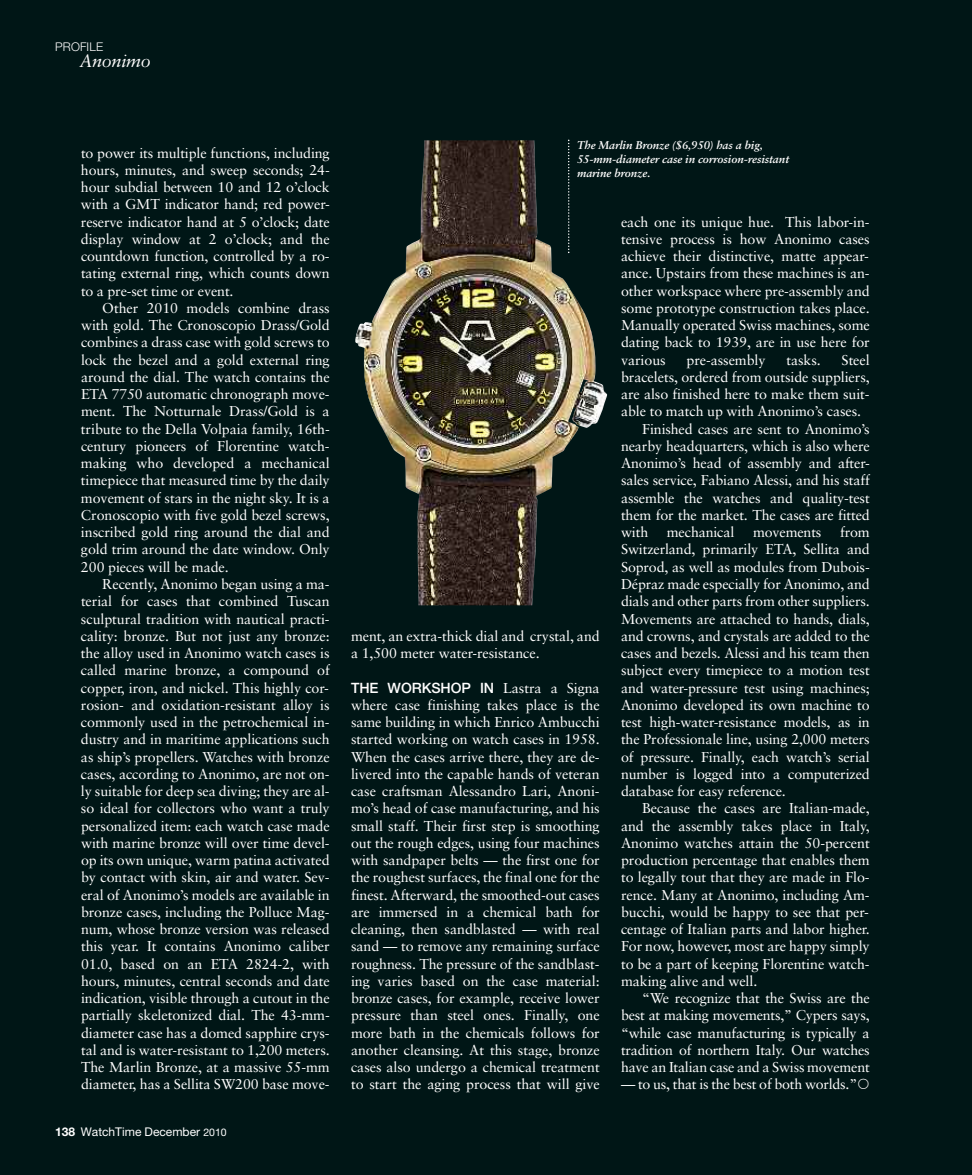
<style>
.page{position:relative;width:972px;height:1175px;background:#fff}
.page>*{position:absolute;margin:0;border:0;box-sizing:border-box;transform-origin:0 0}
.t1{font:italic 18px "Sabon";letter-spacing:-.015em;color:#fff}
.t2{font:14.25px/17.2px "Sabon";letter-spacing:-.005em;color:#fff;text-align:justify}
.t3{font:500 14.25px "Helvetica Neue LT Pro";letter-spacing:-.005em;color:#fff}
.t4{font:12px "Helvetica Neue LT Pro";color:#fff}
.t5{font:300 12px "Helvetica Neue LT Pro";letter-spacing:.01em;color:#fff}
.t6{font:italic 700 11.25px/14.2px "Sabon";letter-spacing:-.005em;color:#fff}
.s1{font-weight:700}
.s2{font-size:10.5px}
.s3{font-family:"Sabon";font-weight:400}
</style>
<div class="page">
<div style="left:0;top:0;width:972px;height:1174px;background:#001616"></div>
<img style="left:355px;top:140px;width:252px;height:465px">
<svg style="left:568px;top:140px;width:1px;height:113px"></svg>
<p class="t5" style="left:55px;top:43px;width:49px">PROFILE</p>
<p class="t1" style="left:79px;top:54px;width:73px">Anonimo</p>
<p class="t2" style="left:81px;top:146px;width:250px">to power its multiple functions, including hours, minutes, and sweep seconds; 24- hour subdial between 10 and 12 o’clock with a GMT indicator hand; red power&shy;reserve indicator hand at 5 o’clock; date display window at 2 o’clock; and the countdown function, controlled by a ro&shy;tating external ring, which counts down to a pre-set time or event.</p>
<p class="t2" style="left:81px;top:301px;width:250px;text-indent:21px">Other 2010 models combine drass with gold. The Cronoscopio Drass/Gold combines a drass case with gold screws to lock the bezel and a gold external ring around the dial. The watch contains the ETA 7750 automatic chronograph move&shy;ment. The Notturnale Drass/Gold is a tribute to the Della Volpaia family, 16th&shy;century pioneers of Florentine watch&shy;making who developed a mechanical timepiece that measured time by the daily movement of stars in the night sky. It is a Cronoscopio with five gold bezel screws, inscribed gold ring around the dial and gold trim around the date window. Only 200 pieces will be made.</p>
<p class="t2" style="left:81px;top:577px;width:250px;text-indent:21px">Recently, Anonimo began using a ma&shy;terial for cases that combined Tuscan sculptural tradition with nautical practi&shy;cality: bronze. But not just any bronze: the alloy used in Anonimo watch cases is called marine bronze, a compound of copper, iron, and nickel. This highly cor&shy;rosion- and oxidation-resistant alloy is commonly used in the petrochemical in&shy;dustry and in maritime applications such as ship’s propellers. Watches with bronze cases, according to Anonimo, are not on&shy;ly suitable for deep sea diving; they are al&shy;so ideal for collectors who want a truly personalized item: each watch case made with marine bronze will over time devel&shy;op its own unique, warm patina activated by contact with skin, air and water. Sev&shy;eral of Anonimo’s models are available in bronze cases, including the Polluce Mag&shy;num, whose bronze version was released this year. It contains Anonimo caliber 01.0, based on an ETA 2824-2, with hours, minutes, central seconds and date indication, visible through a cutout in the partially skeletonized dial. The 43-mm&shy;diameter case has a domed sapphire crys&shy;tal and is water-resistant to 1,200 meters.<br>The Marlin Bronze, at a massive 55-mm diameter, has a Sellita SW200 base move-</p>
<p class="t4" style="left:55px;top:1127px;width:173px"><span class="s1">138</span> WatchTime December <span class="s2">2010</span></p>
<p class="t6" style="left:577px;top:139px;width:214px">The Marlin Bronze ($6,950) has a big,<br>55-mm-diameter case in corrosion-resistant marine bronze.</p>
<p class="t2" style="left:351px;top:629px;width:250px">ment, an extra-thick dial and crystal, and a 1,500 meter water-resistance.</p>
<p class="t3" style="left:351px;top:682px;width:250px">THE WORKSHOP IN <span class="s3">Lastra a Signa</span></p>
<p class="t2" style="left:351px;top:698px;width:250px">where case finishing takes place is the same building in which Enrico Ambucchi started working on watch cases in 1958.<br>When the cases arrive there, they are de&shy;livered into the capable hands of veteran case craftsman Alessandro Lari, Anoni&shy;mo’s head of case manufacturing, and his small staff. Their first step is smoothing out the rough edges, using four machines with sandpaper belts — the first one for the roughest surfaces, the final one for the finest. Afterward, the smoothed-out cases are immersed in a chemical bath for cleaning, then sandblasted — with real sand — to remove any remaining surface roughness. The pressure of the sandblast&shy;ing varies based on the case material: bronze cases, for example, receive lower pressure than steel ones. Finally, one more bath in the chemicals follows for another cleansing. At this stage, bronze cases also undergo a chemical treatment to start the aging process that will give</p>
<p class="t2" style="left:621px;top:215px;width:250px">each one its unique hue. This labor-in&shy;tensive process is how Anonimo cases achieve their distinctive, matte appear&shy;ance. Upstairs from these machines is an&shy;other workspace where pre-assembly and some prototype construction takes place.<br>Manually operated Swiss machines, some dating back to 1939, are in use here for various</p>
<p class="t2" style="left:687px;top:353px;width:81px">pre-assembly</p>
<p class="t2" style="left:786px;top:353px;width:36px">tasks.</p>
<p class="t2" style="left:842px;top:353px;width:30px">Steel</p>
<p class="t2" style="left:621px;top:370px;width:250px">bracelets, ordered from outside suppliers,</p>
<p class="t2" style="left:621px;top:387px;width:250px">are also finished here to make them suit-</p>
<p class="t2" style="left:621px;top:404px;width:242px">able to match up with Anonimo’s cases.</p>
<p class="t2" style="left:642px;top:422px;width:229px">Finished cases are sent to Anonimo’s</p>
<p class="t2" style="left:621px;top:439px;width:250px">nearby headquarters, which is also where</p>
<p class="t2" style="left:621px;top:456px;width:250px">Anonimo’s head of assembly and after-</p>
<p class="t2" style="left:621px;top:473px;width:250px">sales service, Fabiano Alessi, and his staff</p>
<p class="t2" style="left:621px;top:491px;width:250px">assemble the watches and quality-test</p>
<p class="t2" style="left:621px;top:508px;width:250px">them for the market. The cases are fitted</p>
<p class="t2" style="left:621px;top:525px;width:29px">with</p>
<p class="t2" style="left:667px;top:525px;width:69px">mechanical</p>
<p class="t2" style="left:753px;top:525px;width:70px">movements</p>
<p class="t2" style="left:621px;top:525px;width:250px;text-indent:219px">from Switzerland, primarily ETA, Sellita and Soprod, as well as modules from Dubois-Dépraz made especially for Anonimo, and dials and other parts from other suppliers.<br>Movements are attached to hands, dials, and crowns, and crystals are added to the cases and bezels. Alessi and his team then subject every timepiece to a motion test and water-pressure test using machines; Anonimo developed its own machine to test high-water-resistance models, as in the Professionale line, using 2,000 meters of pressure. Finally, each watch’s serial number is logged into a computerized database for easy reference.</p>
<p class="t2" style="left:621px;top:801px;width:250px;text-indent:21px">Because the cases are Italian-made, and the assembly takes place in Italy, Anonimo watches attain the 50-percent production percentage that enables them to legally tout that they are made in Flo&shy;rence. Many at Anonimo, including Am&shy;bucchi, would be happy to see that per&shy;centage of Italian parts and labor higher.<br>For now, however, most are happy simply to be a part of keeping Florentine watch&shy;making alive and well.</p>
<p class="t2" style="left:621px;top:991px;width:250px;text-indent:21px">“We recognize that the Swiss are the best at making movements,” Cypers says, “while case manufacturing is typically a tradition of northern Italy. Our watches have an Italian case and a Swiss movement</p>
<p class="t2" style="left:621px;top:1077px;width:238px">— to us, that is the best of both worlds.”</p>
</div>
